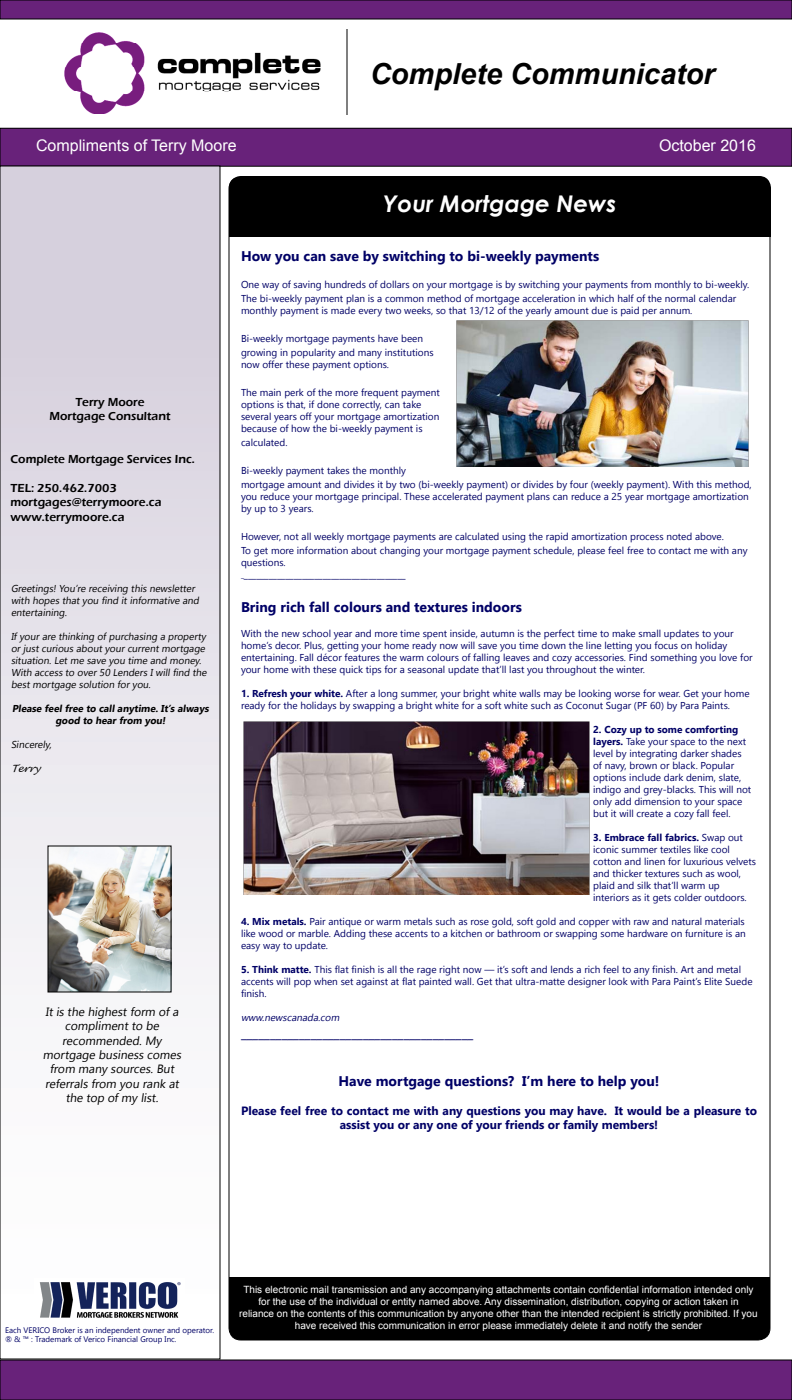
<style>
.page{position:relative;width:792px;height:1400px;background:#fff}
.page>*{position:absolute;margin:0;border:0;box-sizing:border-box;transform-origin:0 0}
.t1{font:italic 700 29px "Arial";color:#000}
.t2{font:italic 700 23px "Century Gothic";color:#fff}
.t3{font:16px "Arial";color:#fff}
.t4{font:700 14px "Khmer UI";color:#006}
.t5{font:12px/14.4px "Khmer UI";color:#000;text-align:center}
.t6{font:700 12px/14.4px "Khmer UI";color:#006;text-align:center}
.t7{font:600 12px "Eras ITC";color:#000}
.t8{font:10px/12px "Khmer UI";color:#006}
.t9{font:10px/12px "Arial";color:#fff;text-align:center}
.t10{font:10px/12px "Khmer UI";letter-spacing:-.005em;color:#000}
.t11{font:700 10px/12px "Khmer UI";color:#000;text-align:center}
.t12{font:700 10px "Khmer UI";color:#006}
.t13{font:italic 10px "Khmer UI";color:#006}
.t14{font:italic 10px "Lucida Handwriting";color:#000}
.t15{font:8px "Khmer UI";color:#006}
.s1{font-weight:400;font-size:7px}
.s2{font-weight:700}
</style>
<div class="page">
<div style="left:0;top:0;width:792px;height:19px;background:#68227a"></div>
<div style="left:0;top:1360px;width:792px;height:40px;background:#68227a"></div>
<div style="left:0;top:128px;width:792px;height:38px;background:#68227a"></div>
<div style="left:0;top:128px;width:792px;height:39px;border:1px solid #000"></div>
<img style="left:64px;top:32px;width:257px;height:82px">
<hr style="left:346px;top:29px;width:2px;height:86px;background:#000">
<div style="left:0;top:166px;width:220px;height:1193px;background:linear-gradient(to bottom,#d2ccda,#fff)"></div>
<div style="left:229px;top:176px;width:542px;height:61px;background:#000"></div>
<img style="left:50px;top:848px;width:120px;height:142px">
<div style="left:48px;top:846px;width:124px;height:146px;border:1px solid #000"></div>
<img style="left:35px;top:1278px;width:149px;height:43px">
<div style="left:229px;top:1277px;width:541px;height:63px;background:#000"></div>
<img style="left:457px;top:321px;width:292px;height:146px">
<img style="left:244px;top:722px;width:345px;height:173px">
<p class="t1" style="left:370px;top:55px;width:346px">Complete Communicator</p>
<p class="t3" style="left:36px;top:134px;width:202px">Compliments of Terry Moore</p>
<p class="t3" style="left:659px;top:134px;width:98px">October 2016</p>
<p class="t7" style="left:75px;top:395px;width:71px">Terry Moore</p>
<p class="t7" style="left:49px;top:409px;width:123px">Mortgage Consultant</p>
<p class="t7" style="left:10px;top:452px;width:186px">Complete Mortgage Services Inc.</p>
<p class="t7" style="left:10px;top:481px;width:108px">TEL: 250.462.7003</p>
<p class="t7" style="left:10px;top:496px;width:152px">mortgages@terrymoore.ca</p>
<p class="t7" style="left:10px;top:510px;width:116px">www.terrymoore.ca</p>
<p class="t10" style="left:11px;top:583px;width:191px">Greetings! You’re receiving this newsletter with hopes that you find it informative and entertaining.</p>
<p class="t10" style="left:11px;top:631px;width:199px">If your are thinking of purchasing a property or just curious about your current mortgage situation. Let me save you time and money.<br>With access to over 50 Lenders I will find the best mortgage solution for you.</p>
<p class="t11" style="left:12px;top:703px;width:200px">Please feel free to call anytime. It’s always good to hear from you!</p>
<p class="t10" style="left:11px;top:739px;width:44px">Sincerely,</p>
<p class="t14" style="left:11px;top:763px;width:31px">Terry</p>
<p class="t5" style="left:45px;top:1004px;width:137px">It is the highest form of a</p>
<p class="t5" style="left:65px;top:1019px;width:98px">compliment to be</p>
<p class="t5" style="left:62px;top:1033px;width:101px">recommended. My</p>
<p class="t5" style="left:43px;top:1048px;width:142px">mortgage business comes from many sources. But</p>
<p class="t5" style="left:45px;top:1076px;width:137px">referrals from you rank at the top of my list.</p>
<p class="t2" style="left:383px;top:187px;width:235px">Your Mortgage News</p>
<p class="t4" style="left:241px;top:248px;width:360px">How you can save by switching to bi-weekly payments</p>
<p class="t8" style="left:241px;top:279px;width:510px">One way of saving hundreds of dollars on your mortgage is by switching your payments from monthly to bi-weekly.</p>
<p class="t8" style="left:241px;top:293px;width:497px">The bi-weekly payment plan is a common method of mortgage acceleration in which half of the normal calendar monthly payment is made every two weeks, so that 13/12 of the yearly amount due is paid per annum.</p>
<p class="t8" style="left:241px;top:333px;width:184px">Bi-weekly mortgage payments have been</p>
<p class="t8" style="left:241px;top:347px;width:194px">growing in popularity and many institutions now offer these payment options.</p>
<p class="t8" style="left:241px;top:387px;width:200px">The main perk of the more frequent payment options is that, if done correctly, can take several years off your mortgage amortization because of how the bi-weekly payment is</p>
<p class="t8" style="left:241px;top:437px;width:48px">calculated.</p>
<p class="t8" style="left:241px;top:465px;width:166px">Bi-weekly payment takes the monthly</p>
<p class="t8" style="left:241px;top:479px;width:512px">mortgage amount and divides it by two (bi-weekly payment) or divides by four (weekly payment). With this method, you reduce your mortgage principal. These accelerated payment plans can reduce a 25 year mortgage amortization by up to 3 years.</p>
<p class="t8" style="left:241px;top:531px;width:485px">However, not all weekly mortgage payments are calculated using the rapid amortization process noted above.</p>
<p class="t8" style="left:241px;top:545px;width:508px">To get more information about changing your mortgage payment schedule, please feel free to contact me with any questions.</p>
<p class="t12" style="left:241px;top:569px;width:166px"><span class="s1">_</span>_______________________________________</p>
<p class="t4" style="left:241px;top:599px;width:282px">Bring rich fall colours and textures indoors</p>
<p class="t8" style="left:241px;top:628px;width:494px">With the new school year and more time spent inside, autumn is the perfect time to make small updates to your home’s decor. Plus, getting your home ready now will save you time down the line letting you focus on holiday</p>
<p class="t8" style="left:241px;top:652px;width:513px">entertaining. Fall décor features the warm colours of falling leaves and cozy accessories. Find something you love for your home with these quick tips for a seasonal update that’ll last you throughout the winter.</p>
<p class="t8" style="left:241px;top:688px;width:510px"><span class="s2">1. Refresh your white.</span> After a long summer, your bright white walls may be looking worse for wear. Get your home ready for the holidays by swapping a bright white for a soft white such as Coconut Sugar (PF 60) by Para Paints.</p>
<p class="t8" style="left:593px;top:724px;width:160px"><span class="s2">2. Cozy up to some comforting layers.</span> Take your space to the next level by integrating darker shades of navy, brown or black. Popular options include dark denim, slate, indigo and grey-blacks. This will not only add dimension to your space but it will create a cozy fall feel.</p>
<p class="t8" style="left:593px;top:832px;width:151px"><span class="s2">3. Embrace fall fabrics.</span> Swap out iconic summer textiles like cool</p>
<p class="t8" style="left:593px;top:856px;width:164px">cotton and linen for luxurious velvets and thicker textures such as wool, plaid and silk that’ll warm up</p>
<p class="t8" style="left:593px;top:892px;width:155px">interiors as it gets colder outdoors.</p>
<p class="t8" style="left:241px;top:916px;width:506px;text-align:justify"><span class="s2">4. Mix metals.</span> Pair antique or warm metals such as rose gold, soft gold and copper with raw and natural materials like wood or marble. Adding these accents to a kitchen or bathroom or swapping some hardware on furniture is an easy way to update.</p>
<p class="t8" style="left:241px;top:964px;width:513px"><span class="s2">5. Think matte.</span> This flat finish is all the rage right now — it’s soft and lends a rich feel to any finish. Art and metal accents will pop when set against at flat painted wall. Get that ultra-matte designer look with Para Paint’s Elite Suede finish.</p>
<p class="t13" style="left:241px;top:1012px;width:102px">www.newscanada.com</p>
<p class="t4" style="left:241px;top:1025px;width:234px">________________________________________</p>
<p class="t4" style="left:339px;top:1073px;width:322px">Have mortgage questions? I’m here to help you!</p>
<p class="t6" style="left:241px;top:1103px;width:518px">Please feel free to contact me with any questions you may have. It would be a pleasure to assist you or any one of your friends or family members!</p>
<p class="t15" style="left:5px;top:1325px;width:211px">Each VERICO Broker is an independent owner and operator.</p>
<p class="t15" style="left:5px;top:1335px;width:173px">® &amp; ™ : Trademark of Verico Financial Group Inc.</p>
<p class="t9" style="left:243px;top:1284px;width:512px">This electronic mail transmission and any accompanying attachments contain confidential information intended only for the use of the individual or entity named above. Any dissemination, distribution, copying or action taken in</p>
<p class="t9" style="left:239px;top:1308px;width:520px">reliance on the contents of this communication by anyone other than the intended recipient is strictly prohibited. If you have received this communication in error please immediately delete it and notify the sender</p>
</div>
